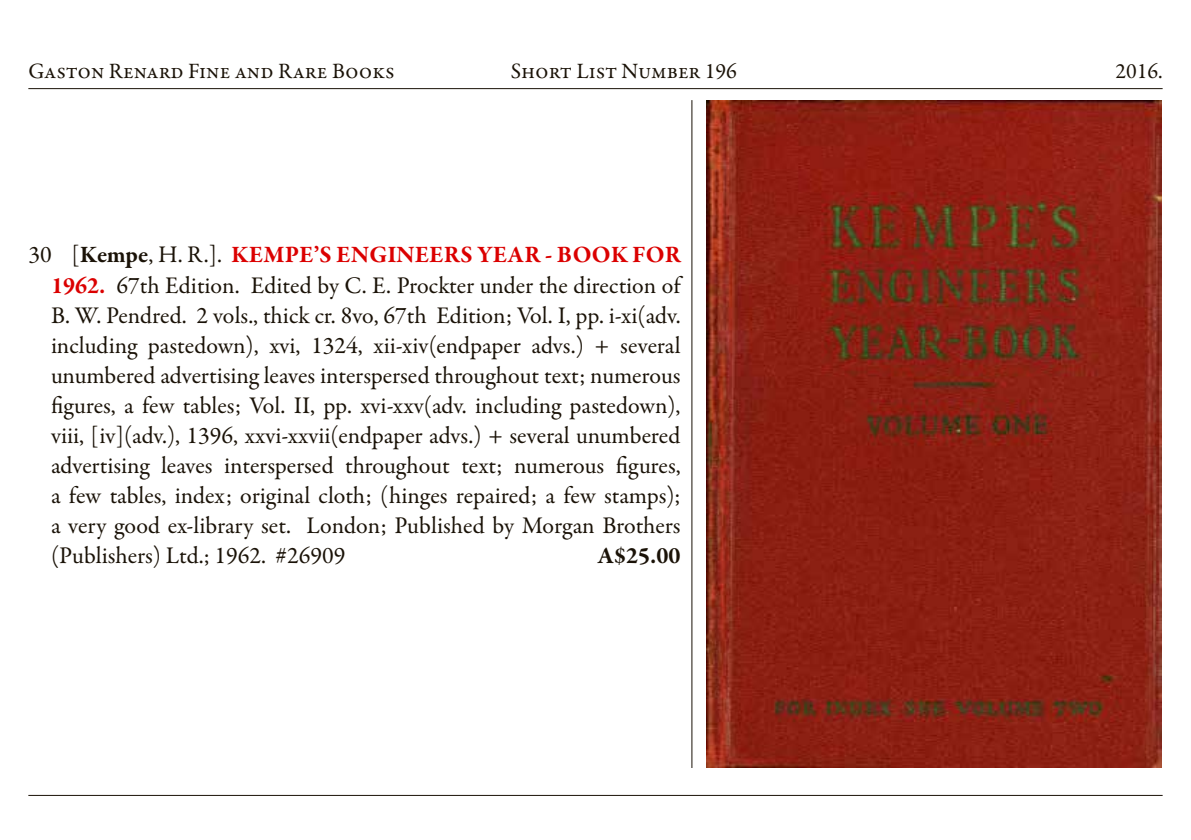
<style>
.page{position:relative;width:1191px;height:840px;background:#fff}
.page>*{position:absolute;margin:0;border:0;box-sizing:border-box;transform-origin:0 0}
.t1{font:24px/30px "Garamond Premr Pro";color:#1a1207;text-align:justify}
.t2{font:700 24px "Garamond Premr Pro";color:#1a1207}
.t3{font:22px "Garamond Premr Pro";color:#1a1207}
.s1{font-weight:700}
.s2{font-weight:700;color:#db0000}
</style>
<div class="page">
<hr style="left:28px;top:88px;width:1134px;height:1px;background:#1a1207">
<hr style="left:28px;top:794px;width:1134px;height:1px;background:#1a1207">
<hr style="left:691px;top:100px;width:1px;height:667px;background:#1a1207">
<img style="left:707px;top:100px;width:454px;height:667px">
<p class="t3" style="left:28px;top:57px;width:368px">Gaston Renard Fine and Rare Books</p>
<p class="t3" style="left:511px;top:57px;width:228px">Short List Number 196</p>
<p class="t3" style="left:1115px;top:57px;width:49px">2016.</p>
<p class="t1" style="left:51px;top:240px;width:631px;text-indent:-23px">30 [<span class="s1">Kempe</span>, H. R.]. <span class="s2">KEMPE’S ENGINEERS YEAR - BOOK FOR 1962.</span> 67th Edition. Edited by C. E. Prockter under the direction of B. W. Pendred. 2 vols., thick cr. 8vo, 67th Edition; Vol. I, pp. i-xi(adv. including pastedown), xvi, 1324, xii-xiv(endpaper advs.) + several unumbered advertising leaves interspersed throughout text; numerous figures, a few tables; Vol. II, pp. xvi-xxv(adv. including pastedown), viii, [iv](adv.), 1396, xxvi-xxvii(endpaper advs.) + several unumbered advertising leaves interspersed throughout text; numerous figures, a few tables, index; original cloth; (hinges repaired; a few stamps); a very good ex-library set. London; Published by Morgan Brothers (Publishers) Ltd.; 1962. #26909</p>
<p class="t2" style="left:598px;top:540px;width:84px">A$25.00</p>
</div>
